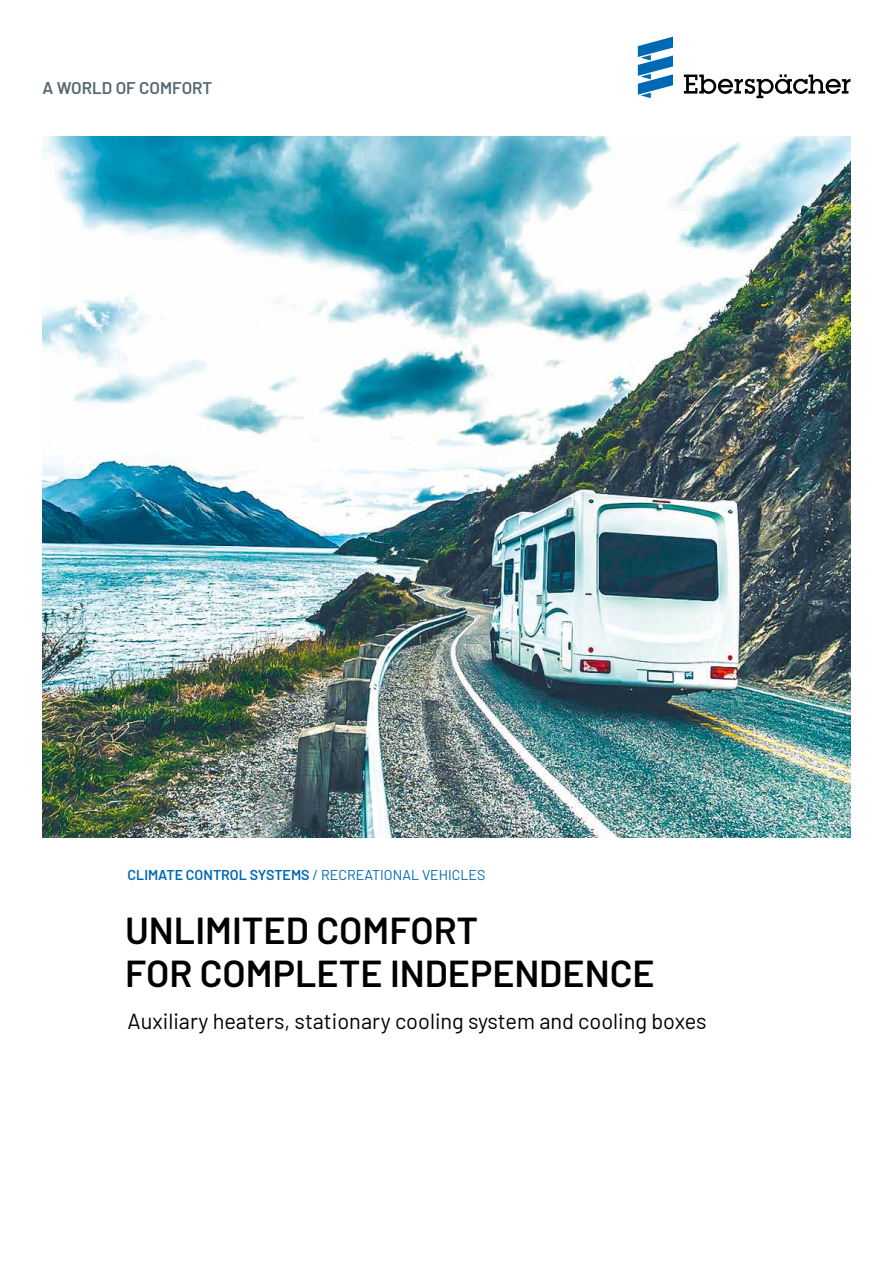
<style>
.page{position:relative;width:893px;height:1263px;background:#fff}
.page>*{position:absolute;margin:0;border:0;box-sizing:border-box;transform-origin:0 0}
.t1{font:600 37.5px/42.5px "Barlow";color:#000}
.t2{font:21.75px "Barlow";color:#000}
.t3{font:600 16.95px "Barlow";color:#566972}
.t4{font:600 14.25px "Barlow";color:#0069b4}
.s1{font-weight:400}
</style>
<div class="page">
<svg style="left:684px;top:74px;width:166px;height:24px"></svg>
<svg style="left:638px;top:37px;width:35px;height:61px"></svg>
<img style="left:43px;top:136px;width:807px;height:702px">
<p class="t3" style="left:43px;top:75px;width:171px">A WORLD OF COMFORT</p>
<p class="t4" style="left:128px;top:865px;width:359px">CLIMATE CONTROL SYSTEMS <span class="s1">/ RECREATIONAL VEHICLES</span></p>
<h1 class="t1" style="left:125px;top:906px;width:531px">UNLIMITED COMFORT<br>FOR COMPLETE INDEPENDENCE</h1>
<p class="t2" style="left:128px;top:1005px;width:580px">Auxiliary heaters, stationary cooling system and cooling boxes</p>
</div>
